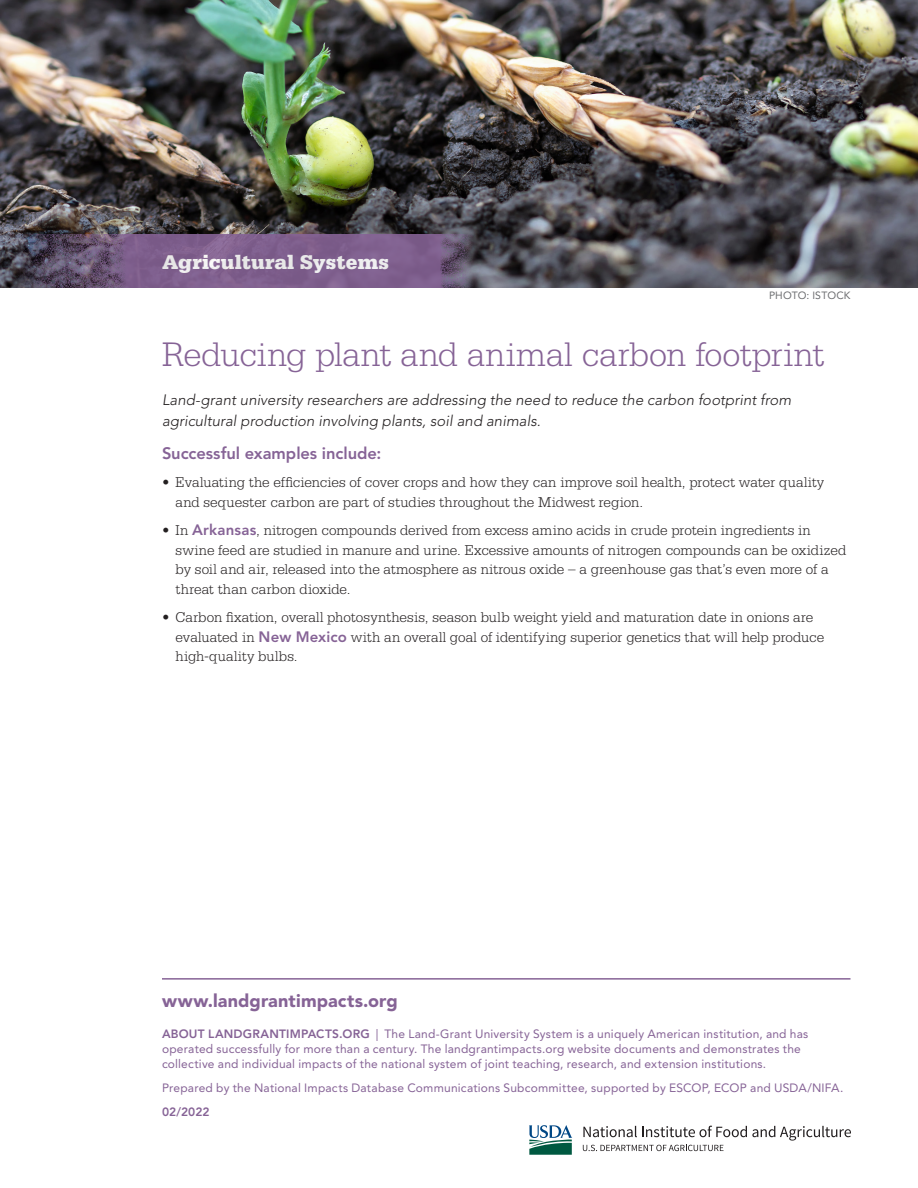
<style>
.page{position:relative;width:918px;height:1188px;background:#fff}
.page>*{position:absolute;margin:0;border:0;box-sizing:border-box;transform-origin:0 0}
.t1{font:300 36px "Serifa Std";letter-spacing:-.005em;color:#866396}
.t2{font:900 21px "Serifa Std";color:#fff}
.t3{font:900 18px "Avenir LT Std";letter-spacing:.005em;color:#866396}
.t4{font:800 16.5px "Avenir LT Std";color:#866396}
.t5{font:300 15px/19.5px "Serifa Std";color:#231f20}
.t6{font:italic 300 15px/21px "Avenir LT Std";letter-spacing:.005em;color:#231f20}
.t7{font:12px/15px "Avenir LT Std";letter-spacing:.015em;color:#866396}
.t8{font:800 12px "Avenir LT Std";color:#866396}
.t9{font:10.5px "Avenir LT Std";letter-spacing:.01em;color:#6c6d70}
.s1{font-family:"Avenir LT Std";font-weight:800;color:#866396}
.s2{font-weight:800}
</style>
<div class="page">
<img style="left:0;top:0;width:918px;height:288px">
<hr style="left:162px;top:978px;width:688px;height:2px;background:#866396">
<svg style="left:0;top:234px;width:476px;height:54px;background:#725a7f"></svg>
<svg style="left:583px;top:1126px;width:268px;height:25px"></svg>
<svg style="left:529px;top:1125px;width:43px;height:30px"></svg>
<h2 class="t2" style="left:162px;top:249px;width:228px">Agricultural Systems</h2>
<p class="t9" style="left:769px;top:289px;width:83px">PHOTO: ISTOCK</p>
<h1 class="t1" style="left:162px;top:334px;width:664px">Reducing plant and animal carbon footprint</h1>
<p class="t6" style="left:162px;top:389px;width:631px">Land-grant university researchers are addressing the need to reduce the carbon footprint from agricultural production involving plants, soil and animals.</p>
<p class="t4" style="left:162px;top:443px;width:221px">Successful examples include:</p>
<p class="t5" style="left:176px;top:473px;width:650px;text-indent:-14px">• Evaluating the efficiencies of cover crops and how they can improve soil health, protect water quality and sequester carbon are part of studies throughout the Midwest region.</p>
<p class="t5" style="left:176px;top:521px;width:672px;text-indent:-14px">• In <span class="s1">Arkansas</span>, nitrogen compounds derived from excess amino acids in crude protein ingredients in swine feed are studied in manure and urine. Excessive amounts of nitrogen compounds can be oxidized by soil and air, released into the atmosphere as nitrous oxide – a greenhouse gas that’s even more of a threat than carbon dioxide.</p>
<p class="t5" style="left:176px;top:608px;width:650px;text-indent:-14px">• Carbon fixation, overall photosynthesis, season bulb weight yield and maturation date in onions are evaluated in <span class="s1">New Mexico</span> with an overall goal of identifying superior genetics that will help produce high-quality bulbs.</p>
<p class="t3" style="left:162px;top:989px;width:237px">www.landgrantimpacts.org</p>
<p class="t7" style="left:162px;top:1027px;width:648px"><span class="s2">ABOUT LANDGRANTIMPACTS.ORG</span> | The Land-Grant University System is a uniquely American institution, and has operated successfully for more than a century. The landgrantimpacts.org website documents and demonstrates the collective and individual impacts of the national system of joint teaching, research, and extension institutions.</p>
<p class="t7" style="left:162px;top:1081px;width:683px">Prepared by the National Impacts Database Communications Subcommittee, supported by ESCOP, ECOP and USDA/NIFA.</p>
<p class="t8" style="left:162px;top:1105px;width:49px">02/2022</p>
</div>
